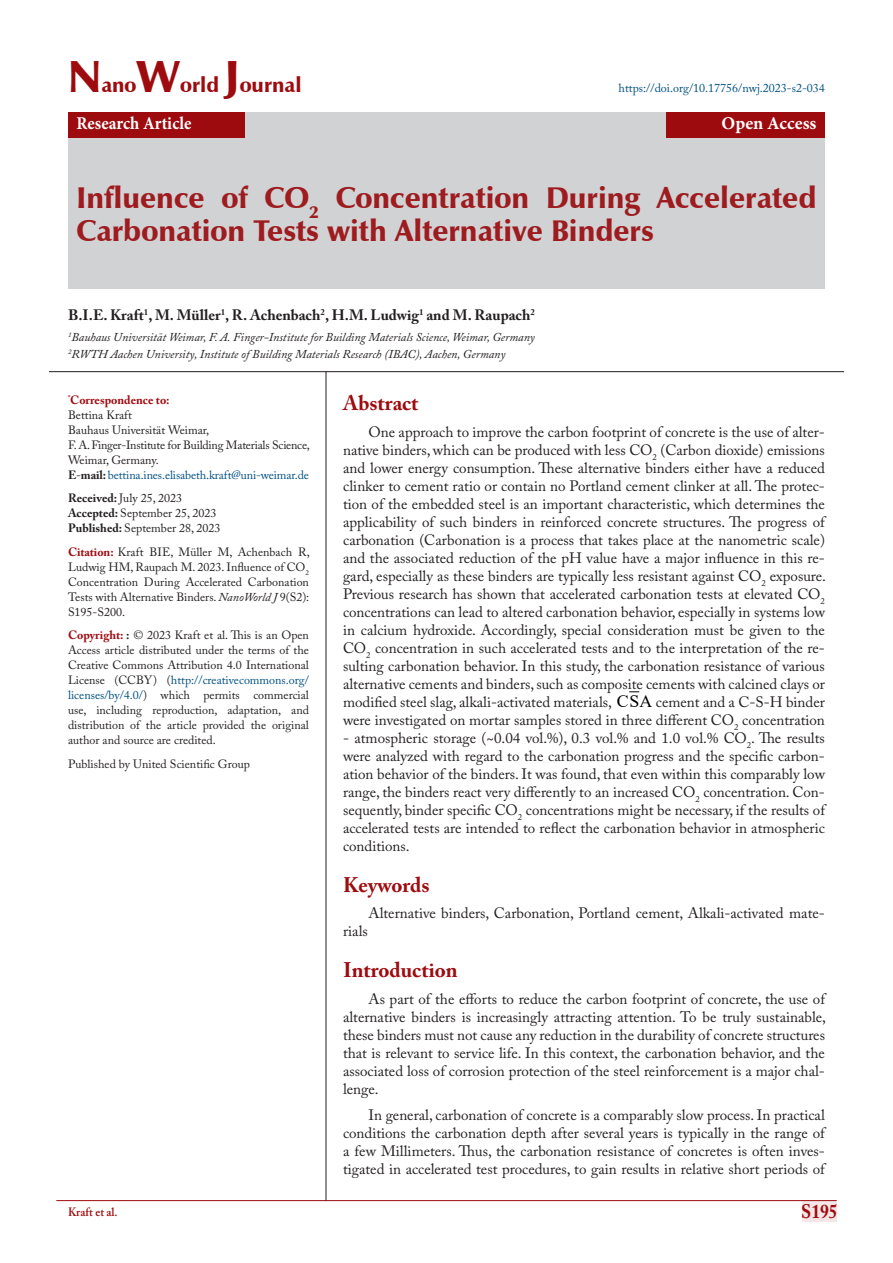
<style>
.page{position:relative;width:893px;height:1263px;background:#fff}
.page>*{position:absolute;margin:0;border:0;box-sizing:border-box;transform-origin:0 0}
.t1{font:900 30px/33px "Zapf Humanist 601 BT";color:#9e1c1f}
.s8{font:700 21px "Adobe Caslon Pro";color:#9e0b0f}
.t2{font:900 21px "Zapf Humanist 601 BT";color:#9e0b0f}
.t3{font:700 19.5px "Adobe Caslon Pro";color:#9e0b0f;scale:.9 1}
.t4{font:700 18px "Minion Pro";color:#fff;scale:.93 1}
.t5{font:700 18px "Minion Pro";color:#fff}
.t6{font:17.55px "Times New Roman";color:#000}
.t7{font:15px/18px "Adobe Caslon Pro";color:#231f20;text-align:justify}
.t8{font:700 15px "Adobe Caslon Pro";color:#231f20}
.t9{font:12px/15px "Adobe Caslon Pro";color:#231f20;text-align:justify}
.t10{font:italic 12px "Adobe Caslon Pro";color:#231f20}
.t11{font:12px "Adobe Caslon Pro";letter-spacing:-.01em;color:#005082}
.t12{font:12px "Adobe Caslon Pro";letter-spacing:-.02em;color:#231f20}
.t13{font:700 12px "Adobe Caslon Pro";color:#9e0b0f}
.t14{font:600 12px "Adobe Caslon Pro";color:#9e0b0f;scale:.95 1}
.s1{font-size:45px}
.s2{font-weight:700;color:#231f20}
.s3{color:#231f20}
.s4{font-weight:700}
.s5{font-weight:700;color:#9e0b0f}
.s6{font-style:italic}
.s7{color:#005082}
</style>
<div class="page">
<div style="left:802px;top:1200px;width:35px;height:21px;background:#f5e7e7"></div>
<hr style="left:56px;top:1200px;width:781px;height:1px;background:#9e0b0f">
<div style="left:68px;top:112px;width:757px;height:177px;background:#d1d2d4"></div>
<div style="left:68px;top:112px;width:177px;height:26px;background:#9e0b0f"></div>
<div style="left:666px;top:112px;width:159px;height:26px;background:#9e0b0f"></div>
<hr style="left:326px;top:372px;width:1px;height:829px;background:#231f20">
<hr style="left:49px;top:371px;width:795px;height:1px;background:#231f20">
<p class="t2" style="left:68px;top:72px;width:235px"><span class="s1">N</span>ano<span class="s1">W</span>orld <span class="s1">J</span>ournal</p>
<p class="t4" style="left:77px;top:111px;width:125px">Research Article</p>
<p class="t5" style="left:721px;top:111px;width:96px">Open Access</p>
<p class="t11" style="left:619px;top:81px;width:208px">https://doi.org/10.17756/nwj.2023-s2-034</p>
<p class="t1" style="left:77px;top:182px;width:741px">Influence of CO<sub>2</sub> Concentration During Accelerated<br>Carbonation Tests with Alternative Binders</p>
<p class="t8" style="left:68px;top:306px;width:468px">B.I.E. Kraft<sup>1</sup>, M. Müller<sup>1</sup>, R. Achenbach<sup>2</sup>, H.M. Ludwig<sup>1</sup> and M. Raupach<sup>2</sup></p>
<p class="t10" style="left:68px;top:330px;width:468px"><sup>1</sup>Bauhaus Universität Weimar, F. A. Finger-Institute for Building Materials Science, Weimar, Germany</p>
<p class="t10" style="left:68px;top:347px;width:439px"><sup>2</sup>RWTH Aachen University, Institute of Building Materials Research (IBAC), Aachen, Germany</p>
<p class="t13" style="left:68px;top:392px;width:103px"><sup>*</sup>Correspondence to:</p>
<p class="t9" style="left:68px;top:407px;width:66px">Bettina Kraft</p>
<p class="t9" style="left:68px;top:422px;width:143px">Bauhaus Universität Weimar,</p>
<p class="t12" style="left:68px;top:437px;width:243px">F. A. Finger-Institute for Building Materials Science,</p>
<p class="t9" style="left:68px;top:452px;width:92px">Weimar, Germany.</p>
<p class="t11" style="left:68px;top:467px;width:242px"><span class="s2">E</span><span class="s3">-</span><span class="s2">mail:</span> bettina.ines.elisabeth.kraft@uni-weimar.de</p>
<p class="t9" style="left:68px;top:490px;width:154px;text-align:left"><span class="s4">Received:</span> July 25, 2023<br><span class="s4">Accepted:</span> September 25, 2023<br><span class="s4">Published:</span> September 28, 2023</p>
<p class="t9" style="left:68px;top:544px;width:243px"><span class="s5">Citation:</span> Kraft BIE, Müller M, Achenbach R, Ludwig HM, Raupach M. 2023. Influence of CO<sub>2<br></sub>Concentration During Accelerated Carbonation Tests with Alternative Binders. <span class="s6">NanoWorld J</span> 9(S2):<br>S195-S200.</p>
<p class="t9" style="left:68px;top:627px;width:242px"><span class="s5">Copyright:</span> <span class="s4">:</span> © 2023 Kraft et al. This is an Open Access article distributed under the terms of the Creative Commons Attribution 4.0 International License (CCBY) (<span class="s7">http://creativecommons.org/ licenses/by/4.0/</span>) which permits commercial use, including reproduction, adaptation, and distribution of the article provided the original author and source are credited.</p>
<p class="t9" style="left:68px;top:756px;width:183px">Published by United Scientific Group</p>
<p class="s8" style="left:343px;top:391px;width:77px">Abstract</p>
<p class="t7" style="left:343px;top:422px;width:484px;text-indent:26px">One approach to improve the carbon footprint of concrete is the use of alter&shy;native binders, which can be produced with less CO<sub>2</sub> (Carbon dioxide) emissions and lower energy consumption. These alternative binders either have a reduced clinker to cement ratio or contain no Portland cement clinker at all. The protec&shy;tion of the embedded steel is an important characteristic, which determines the applicability of such binders in reinforced concrete structures. The progress of carbonation (Carbonation is a process that takes place at the nanometric scale) and the associated reduction of the pH value have a major influence in this re&shy;gard, especially as these binders are typically less resistant against CO<sub>2</sub> exposure.<br>Previous research has shown that accelerated carbonation tests at elevated CO<sub>2 </sub>concentrations can lead to altered carbonation behavior, especially in systems low in calcium hydroxide. Accordingly, special consideration must be given to the CO<sub>2</sub> concentration in such accelerated tests and to the interpretation of the re&shy;sulting carbonation behavior. In this study, the carbonation resistance of various alternative cements and binders, such as composite cements with calcined clays or modified steel slag, alkali-activated materials,</p>
<p class="t6" style="left:617px;top:688px;width:37px">CSA</p>
<p class="t7" style="left:343px;top:692px;width:483px;text-align:right">cement and a C-S-H binder<br>were investigated on mortar samples stored in three different CO<sub>2</sub> concentration</p>
<p class="t7" style="left:343px;top:728px;width:483px">- atmospheric storage (~0.04 vol.%), 0.3 vol.% and 1.0 vol.% CO<sub>2</sub>. The results were analyzed with regard to the carbonation progress and the specific carbon&shy;ation behavior of the binders. It was found, that even within this comparably low range, the binders react very differently to an increased CO<sub>2</sub> concentration. Con&shy;sequently, binder specific CO<sub>2</sub> concentrations might be necessary, if the results of accelerated tests are intended to reflect the carbonation behavior in atmospheric conditions.</p>
<p class="s8" style="left:343px;top:872px;width:88px">Keywords</p>
<p class="t7" style="left:369px;top:904px;width:458px">Alternative binders, Carbonation, Portland cement, Alkali-activated mate-</p>
<p class="t7" style="left:343px;top:922px;width:26px">rials</p>
<p class="s8" style="left:343px;top:958px;width:116px">Introduction</p>
<p class="t7" style="left:343px;top:989px;width:484px;text-indent:26px">As part of the efforts to reduce the carbon footprint of concrete, the use of alternative binders is increasingly attracting attention. To be truly sustainable, these binders must not cause any reduction in the durability of concrete structures that is relevant to service life. In this context, the carbonation behavior, and the associated loss of corrosion protection of the steel reinforcement is a major chal&shy;lenge.</p>
<p class="t7" style="left:343px;top:1106px;width:483px;text-indent:26px">In general, carbonation of concrete is a comparably slow process. In practical conditions the carbonation depth after several years is typically in the range of a few Millimeters. Thus, the carbonation resistance of concretes is often inves&shy;tigated in accelerated test procedures, to gain results in relative short periods of</p>
<p class="t14" style="left:68px;top:1204px;width:54px">Kraft et al.</p>
<h3 class="t3" style="left:801px;top:1200px;width:42px">S195</h3>
</div>
